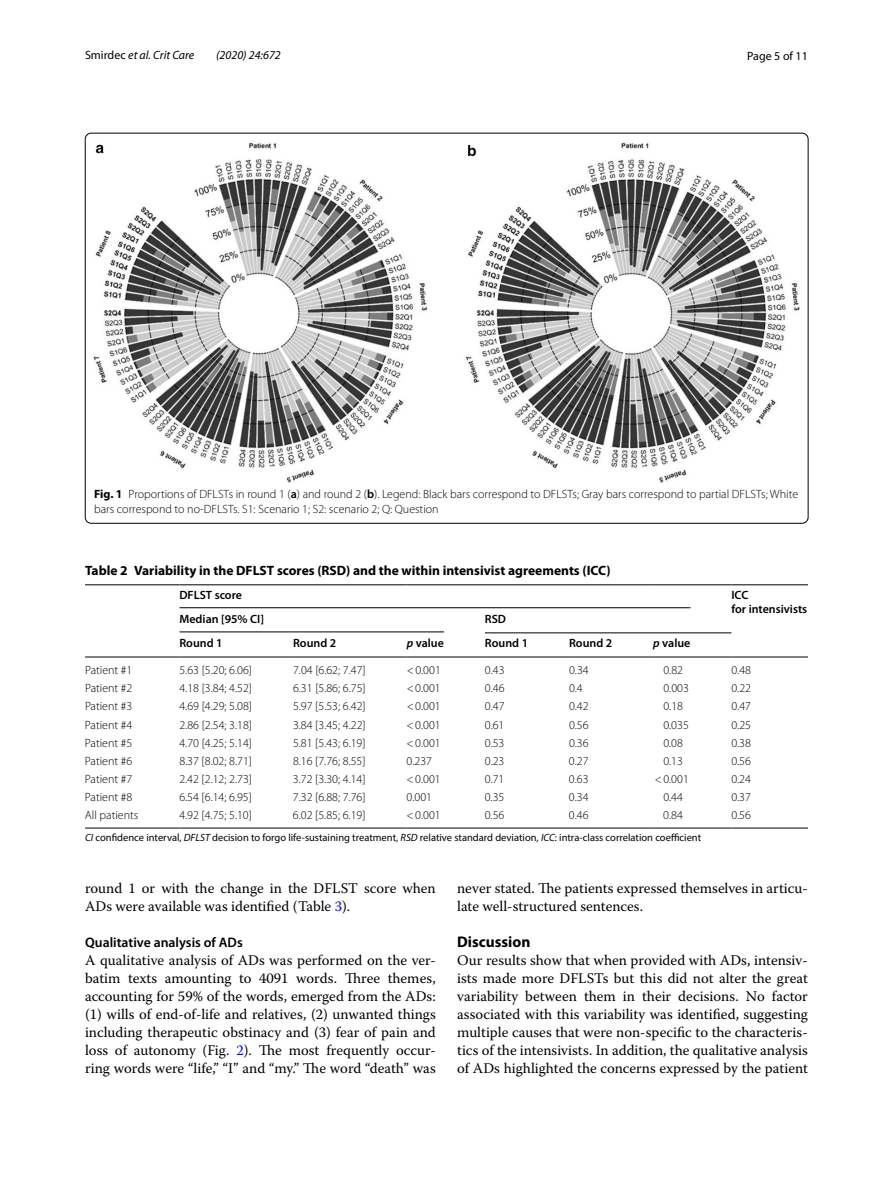
<style>
.page{position:relative;width:893px;height:1187px;background:#fff}
.page>*{position:absolute;margin:0;border:0;box-sizing:border-box;transform-origin:0 0}
.t1{font:700 15.45px "Myriad Pro";color:#000}
.t2{font:14.7px/18px "Warnock Pro";color:#000}
.t3{font:600 13.8px "Myriad Pro";color:#000}
.t4{font:700 13.5px "Myriad Pro";color:#000}
.t5{font:300 12px/15px "Myriad Pro";color:#000}
.t6{font:600 12px/13.5px "Myriad Pro";color:#000}
.t7{font:italic 12px "Myriad Pro";color:#000}
.t8{font:12px "Myriad Pro";color:#000}
.t9{font:10.5px "Myriad Pro";color:#000}
.s1{font-style:normal}
.s2{font-weight:700}
.s3{font-weight:600}
.s4{font-style:italic}
.s5{color:#00f}
</style>
<div class="page">
<img style="left:94px;top:142px;width:706px;height:340px">
<hr style="left:85px;top:584px;width:94px;height:1px;background:#000">
<hr style="left:85px;top:656px;width:94px;height:1px;background:#000">
<hr style="left:179px;top:584px;width:114px;height:1px;background:#000">
<hr style="left:293px;top:584px;width:114px;height:1px;background:#000">
<hr style="left:407px;top:584px;width:78px;height:1px;background:#000">
<hr style="left:485px;top:584px;width:84px;height:1px;background:#000">
<hr style="left:569px;top:584px;width:84px;height:1px;background:#000">
<hr style="left:653px;top:584px;width:78px;height:1px;background:#000">
<hr style="left:731px;top:584px;width:77px;height:1px;background:#000">
<hr style="left:731px;top:656px;width:77px;height:1px;background:#000">
<hr style="left:179px;top:656px;width:114px;height:1px;background:#000">
<hr style="left:293px;top:656px;width:114px;height:1px;background:#000">
<hr style="left:407px;top:656px;width:78px;height:1px;background:#000">
<hr style="left:485px;top:656px;width:84px;height:1px;background:#000">
<hr style="left:569px;top:656px;width:84px;height:1px;background:#000">
<hr style="left:653px;top:656px;width:78px;height:1px;background:#000">
<hr style="left:85px;top:827px;width:94px;height:1px;background:#000">
<hr style="left:179px;top:827px;width:114px;height:1px;background:#000">
<hr style="left:293px;top:827px;width:114px;height:1px;background:#000">
<hr style="left:407px;top:827px;width:78px;height:1px;background:#000">
<hr style="left:485px;top:827px;width:84px;height:1px;background:#000">
<hr style="left:569px;top:827px;width:84px;height:1px;background:#000">
<hr style="left:653px;top:827px;width:78px;height:1px;background:#000">
<hr style="left:731px;top:827px;width:77px;height:1px;background:#000">
<hr style="left:179px;top:607px;width:511px;height:1px;background:#000">
<hr style="left:179px;top:631px;width:265px;height:1px;background:#000">
<hr style="left:485px;top:632px;width:246px;height:1px;background:#000">
<p class="t7" style="left:85px;top:48px;width:111px"><span class="s1">Smirdec</span> et al. Crit Care</p>
<p class="t7" style="left:216px;top:48px;width:66px">(2020) 24:672</p>
<p class="t8" style="left:747px;top:48px;width:62px">Page 5 of 11</p>
<p class="t5" style="left:94px;top:486px;width:705px"><span class="s2">Fig. 1</span> Proportions of DFLSTs in round 1 (<span class="s3">a</span>) and round 2 (<span class="s3">b</span>). Legend: Black bars correspond to DFLSTs; Gray bars correspond to partial DFLSTs; White bars correspond to no-DFLSTs. S1: Scenario 1; S2: scenario 2; Q: Question</p>
<p class="t4" style="left:85px;top:561px;width:527px">Table 2 Variability in the DFLST scores (RSD) and the within intensivist agreements (ICC)</p>
<p class="t6" style="left:179px;top:588px;width:64px">DFLST score</p>
<p class="t6" style="left:731px;top:588px;width:77px">ICC<br>for intensivists</p>
<p class="t6" style="left:179px;top:612px;width:86px">Median [95% CI]</p>
<p class="t6" style="left:485px;top:612px;width:23px">RSD</p>
<p class="t6" style="left:179px;top:636px;width:45px">Round 1</p>
<p class="t6" style="left:293px;top:636px;width:45px">Round 2</p>
<p class="t6" style="left:407px;top:636px;width:39px"><span class="s4">p</span> value</p>
<p class="t6" style="left:485px;top:636px;width:45px">Round 1</p>
<p class="t6" style="left:569px;top:636px;width:45px">Round 2</p>
<p class="t6" style="left:653px;top:636px;width:39px"><span class="s4">p</span> value</p>
<p class="t5" style="left:85px;top:662px;width:49px">Patient #1</p>
<p class="t5" style="left:179px;top:662px;width:74px">5.63 [5.20; 6.06]</p>
<p class="t5" style="left:293px;top:662px;width:74px">7.04 [6.62; 7.47]</p>
<p class="t5" style="left:407px;top:662px;width:36px">&lt;0.001</p>
<p class="t5" style="left:485px;top:662px;width:21px">0.43</p>
<p class="t5" style="left:569px;top:662px;width:21px">0.34</p>
<p class="t5" style="left:663px;top:662px;width:21px">0.82</p>
<p class="t5" style="left:731px;top:662px;width:21px">0.48</p>
<p class="t5" style="left:85px;top:681px;width:49px">Patient #2</p>
<p class="t5" style="left:179px;top:681px;width:74px">4.18 [3.84; 4.52]</p>
<p class="t5" style="left:293px;top:681px;width:74px">6.31 [5.86; 6.75]</p>
<p class="t5" style="left:407px;top:681px;width:36px">&lt;0.001</p>
<p class="t5" style="left:485px;top:681px;width:21px">0.46</p>
<p class="t5" style="left:569px;top:681px;width:15px">0.4</p>
<p class="t5" style="left:663px;top:681px;width:27px">0.003</p>
<p class="t5" style="left:731px;top:681px;width:21px">0.22</p>
<p class="t5" style="left:85px;top:699px;width:49px">Patient #3</p>
<p class="t5" style="left:179px;top:699px;width:74px">4.69 [4.29; 5.08]</p>
<p class="t5" style="left:293px;top:699px;width:74px">5.97 [5.53; 6.42]</p>
<p class="t5" style="left:407px;top:699px;width:36px">&lt;0.001</p>
<p class="t5" style="left:485px;top:699px;width:21px">0.47</p>
<p class="t5" style="left:569px;top:699px;width:21px">0.42</p>
<p class="t5" style="left:663px;top:699px;width:21px">0.18</p>
<p class="t5" style="left:731px;top:699px;width:21px">0.47</p>
<p class="t5" style="left:85px;top:717px;width:49px">Patient #4</p>
<p class="t5" style="left:179px;top:717px;width:74px">2.86 [2.54; 3.18]</p>
<p class="t5" style="left:293px;top:717px;width:74px">3.84 [3.45; 4.22]</p>
<p class="t5" style="left:407px;top:717px;width:36px">&lt;0.001</p>
<p class="t5" style="left:485px;top:717px;width:21px">0.61</p>
<p class="t5" style="left:569px;top:717px;width:21px">0.56</p>
<p class="t5" style="left:663px;top:717px;width:27px">0.035</p>
<p class="t5" style="left:731px;top:717px;width:21px">0.25</p>
<p class="t5" style="left:85px;top:735px;width:49px">Patient #5</p>
<p class="t5" style="left:179px;top:735px;width:74px">4.70 [4.25; 5.14]</p>
<p class="t5" style="left:293px;top:735px;width:74px">5.81 [5.43; 6.19]</p>
<p class="t5" style="left:407px;top:735px;width:36px">&lt;0.001</p>
<p class="t5" style="left:485px;top:735px;width:21px">0.53</p>
<p class="t5" style="left:569px;top:735px;width:21px">0.36</p>
<p class="t5" style="left:663px;top:735px;width:21px">0.08</p>
<p class="t5" style="left:731px;top:735px;width:21px">0.38</p>
<p class="t5" style="left:85px;top:753px;width:49px">Patient #6</p>
<p class="t5" style="left:179px;top:753px;width:74px">8.37 [8.02; 8.71]</p>
<p class="t5" style="left:293px;top:753px;width:74px">8.16 [7.76; 8.55]</p>
<p class="t5" style="left:407px;top:753px;width:27px">0.237</p>
<p class="t5" style="left:485px;top:753px;width:21px">0.23</p>
<p class="t5" style="left:569px;top:753px;width:21px">0.27</p>
<p class="t5" style="left:663px;top:753px;width:21px">0.13</p>
<p class="t5" style="left:731px;top:753px;width:21px">0.56</p>
<p class="t5" style="left:85px;top:771px;width:49px">Patient #7</p>
<p class="t5" style="left:179px;top:771px;width:74px">2.42 [2.12; 2.73]</p>
<p class="t5" style="left:293px;top:771px;width:74px">3.72 [3.30; 4.14]</p>
<p class="t5" style="left:407px;top:771px;width:36px">&lt;0.001</p>
<p class="t5" style="left:485px;top:771px;width:21px">0.71</p>
<p class="t5" style="left:569px;top:771px;width:21px">0.63</p>
<p class="t5" style="left:655px;top:771px;width:36px">&lt;0.001</p>
<p class="t5" style="left:731px;top:771px;width:21px">0.24</p>
<p class="t5" style="left:85px;top:789px;width:49px">Patient #8</p>
<p class="t5" style="left:179px;top:789px;width:74px">6.54 [6.14; 6.95]</p>
<p class="t5" style="left:293px;top:789px;width:74px">7.32 [6.88; 7.76]</p>
<p class="t5" style="left:407px;top:789px;width:27px">0.001</p>
<p class="t5" style="left:485px;top:789px;width:21px">0.35</p>
<p class="t5" style="left:569px;top:789px;width:21px">0.34</p>
<p class="t5" style="left:663px;top:789px;width:21px">0.44</p>
<p class="t5" style="left:731px;top:789px;width:21px">0.37</p>
<p class="t5" style="left:85px;top:808px;width:55px">All patients</p>
<p class="t5" style="left:179px;top:808px;width:74px">4.92 [4.75; 5.10]</p>
<p class="t5" style="left:293px;top:808px;width:74px">6.02 [5.85; 6.19]</p>
<p class="t5" style="left:407px;top:808px;width:36px">&lt;0.001</p>
<p class="t5" style="left:485px;top:808px;width:21px">0.56</p>
<p class="t5" style="left:569px;top:808px;width:21px">0.46</p>
<p class="t5" style="left:663px;top:808px;width:21px">0.84</p>
<p class="t5" style="left:731px;top:808px;width:21px">0.56</p>
<p class="t9" style="left:85px;top:831px;width:618px"><span class="s4">CI</span> confidence interval, <span class="s4">DFLST</span> decision to forgo life-sustaining treatment, <span class="s4">RSD</span> relative standard deviation, <span class="s4">ICC</span>: intra-class correlation coefficient</p>
<p class="t2" style="left:85px;top:879px;width:352px">round 1 or with the change in the DFLST score when<br>ADs were available was identified (Table <span class="s5">3</span>).</p>
<p class="t3" style="left:85px;top:933px;width:159px">Qualitative analysis of ADs</p>
<p class="t2" style="left:85px;top:951px;width:352px;text-align:justify">A qualitative analysis of ADs was performed on the ver&shy;batim texts amounting to 4091 words. Three themes, accounting for 59% of the words, emerged from the ADs: (1) wills of end-of-life and relatives, (2) unwanted things including therapeutic obstinacy and (3) fear of pain and loss of autonomy (Fig. <span class="s5">2</span>). The most frequently occur&shy;ring words were “life,” “I” and “my.” The word “death” was</p>
<p class="t2" style="left:457px;top:879px;width:352px">never stated. The patients expressed themselves in articu&shy;late well-structured sentences.</p>
<p class="t1" style="left:457px;top:931px;width:75px">Discussion</p>
<p class="t2" style="left:457px;top:951px;width:352px;text-align:justify">Our results show that when provided with ADs, intensiv&shy;ists made more DFLSTs but this did not alter the great variability between them in their decisions. No factor associated with this variability was identified, suggesting multiple causes that were non-specific to the characteris&shy;tics of the intensivists. In addition, the qualitative analysis of ADs highlighted the concerns expressed by the patient</p>
</div>
